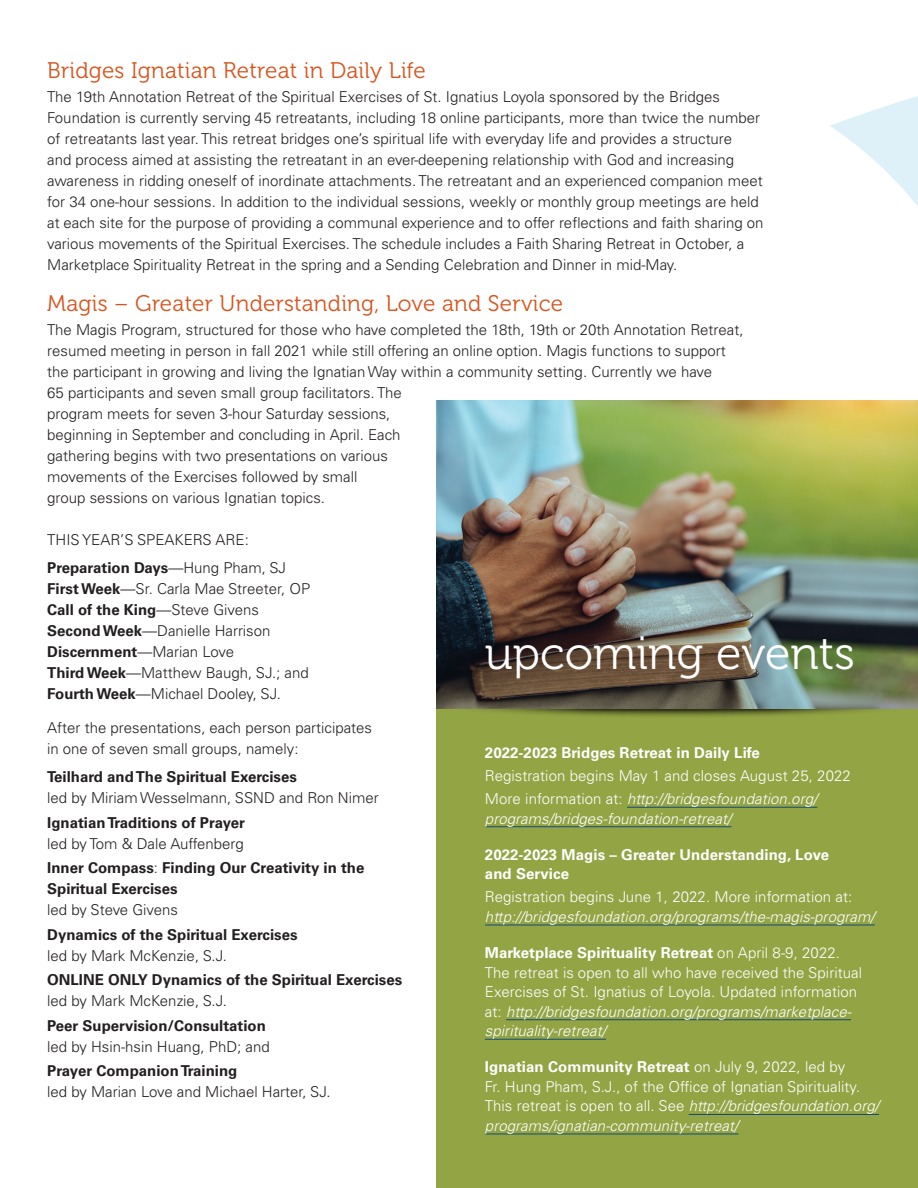
<style>
.page{position:relative;width:918px;height:1188px;background:#fff}
.page>*{position:absolute;margin:0;border:0;box-sizing:border-box;transform-origin:0 0}
.t1{font:46.5px "Museo 300";color:#fff}
.t2{font:22.5px "Museo 300";letter-spacing:.01em;color:#d9531c}
.t3{font:300 15px/21px "Univers LT Pro 45";color:#231f20}
.t4{font:300 15px/19.5px "Univers LT Pro 45";letter-spacing:.005em;color:#fff}
.t5{font:700 15px/21px "Univers LT Pro 65";color:#231f20}
.t6{font:700 15px/19.5px "Univers LT Pro 65";letter-spacing:.005em;color:#fff}
.t7{font:italic 300 15px "Univers LT Pro 45";letter-spacing:.005em;color:#fff}
.s1{font-family:"Univers LT Pro 45";font-weight:300}
.s2{font-family:"Univers LT Pro 65";font-weight:700}
.s3{font-style:italic}
</style>
<div class="page">
<div style="left:436px;top:644px;width:482px;height:544px;background:#93a445"></div>
<hr style="left:627px;top:807px;width:190px;height:1px;background:#144a7c">
<hr style="left:485px;top:826px;width:246px;height:1px;background:#144a7c">
<hr style="left:485px;top:925px;width:390px;height:1px;background:#144a7c">
<hr style="left:506px;top:1019px;width:345px;height:1px;background:#144a7c">
<hr style="left:485px;top:1039px;width:121px;height:1px;background:#144a7c">
<hr style="left:689px;top:1114px;width:190px;height:1px;background:#144a7c">
<hr style="left:485px;top:1134px;width:253px;height:1px;background:#144a7c">
<svg style="left:442px;top:698px;width:472px;height:21px"></svg>
<img style="left:436px;top:401px;width:481px;height:307px">
<hr style="left:917px;top:0;width:1px;height:1188px;background:#8dd7f7">
<svg style="left:830px;top:29px;width:88px;height:251px"></svg>
<h2 class="t2" style="left:47px;top:58px;width:380px">Bridges Ignatian Retreat in Daily Life</h2>
<p class="t3" style="left:47px;top:86px;width:718px">The 19th Annotation Retreat of the Spiritual Exercises of St. Ignatius Loyola sponsored by the Bridges Foundation is currently serving 45 retreatants, including 18 online participants, more than twice the number of retreatants last year. This retreat bridges one’s spiritual life with everyday life and provides a structure<br>and process aimed at assisting the retreatant in an ever-deepening relationship with God and increasing awareness in ridding oneself of inordinate attachments. The retreatant and an experienced companion meet for 34 one-hour sessions. In addition to the individual sessions, weekly or monthly group meetings are held at each site for the purpose of providing a communal experience and to offer reflections and faith sharing on various movements of the Spiritual Exercises. The schedule includes a Faith Sharing Retreat in October, a Marketplace Spirituality Retreat in the spring and a Sending Celebration and Dinner in mid-May.</p>
<h2 class="t2" style="left:47px;top:291px;width:517px">Magis – Greater Understanding, Love and Service</h2>
<p class="t3" style="left:47px;top:319px;width:698px">The Magis Program, structured for those who have completed the 18th, 19th or 20th Annotation Retreat, resumed meeting in person in fall 2021 while still offering an online option. Magis functions to support the participant in growing and living the Ignatian Way within a community setting. Currently we have<br>65 participants and seven small group facilitators. The<br>program meets for seven 3-hour Saturday sessions,<br>beginning in September and concluding in April. Each<br>gathering begins with two presentations on various<br>movements of the Exercises followed by small<br>group sessions on various Ignatian topics.</p>
<p class="t3" style="left:47px;top:529px;width:203px">THIS YEAR’S SPEAKERS ARE:</p>
<p class="t5" style="left:47px;top:556px;width:240px">Preparation Days<span class="s1">—Hung Pham, SJ</span></p>
<p class="t3" style="left:47px;top:578px;width:265px"><span class="s2">First Week</span>—Sr. Carla Mae Streeter, OP</p>
<p class="t5" style="left:47px;top:598px;width:213px">Call of the King<span class="s1">—Steve Givens</span></p>
<p class="t3" style="left:47px;top:620px;width:225px"><span class="s2">Second Week</span>—Danielle Harrison</p>
<p class="t5" style="left:47px;top:640px;width:188px">Discernment<span class="s1">—Marian Love</span></p>
<p class="t3" style="left:47px;top:662px;width:263px"><span class="s2">Third Week</span>—Matthew Baugh, SJ.; and<br><span class="s2">Fourth Week</span>—Michael Dooley, SJ.</p>
<p class="t3" style="left:47px;top:717px;width:326px">After the presentations, each person participates in one of seven small groups, namely:</p>
<p class="t5" style="left:47px;top:766px;width:251px">Teilhard and The Spiritual Exercises</p>
<p class="t3" style="left:47px;top:787px;width:333px">led by Miriam Wesselmann, SSND and Ron Nimer</p>
<p class="t5" style="left:47px;top:811px;width:199px">Ignatian Traditions of Prayer</p>
<p class="t3" style="left:47px;top:832px;width:198px">led by Tom &amp; Dale Auffenberg</p>
<p class="t5" style="left:47px;top:857px;width:319px">Inner Compass<span class="s1">:</span> Finding Our Creativity in the<br>Spiritual Exercises</p>
<p class="t3" style="left:47px;top:899px;width:132px">led by Steve Givens</p>
<p class="t5" style="left:47px;top:923px;width:252px">Dynamics of the Spiritual Exercises</p>
<p class="t3" style="left:47px;top:944px;width:181px">led by Mark McKenzie, S.J.</p>
<p class="t5" style="left:47px;top:969px;width:356px">ONLINE ONLY Dynamics of the Spiritual Exercises</p>
<p class="t3" style="left:47px;top:990px;width:181px">led by Mark McKenzie, S.J.</p>
<p class="t5" style="left:47px;top:1014px;width:220px">Peer Supervision/Consultation</p>
<p class="t3" style="left:47px;top:1035px;width:224px">led by Hsin-hsin Huang, PhD; and</p>
<p class="t5" style="left:47px;top:1060px;width:192px">Prayer Companion Training</p>
<p class="t3" style="left:47px;top:1081px;width:285px">led by Marian Love and Michael Harter, SJ.</p>
<h1 class="t1" style="left:485px;top:628px;width:371px">upcoming events</h1>
<p class="t6" style="left:485px;top:742px;width:276px">2022-2023 Bridges Retreat in Daily Life</p>
<p class="t4" style="left:485px;top:764px;width:367px;line-height:23px">Registration begins May 1 and closes August 25, 2022<br>More information at: <span class="s3">http://bridgesfoundation.org/</span></p>
<p class="t7" style="left:485px;top:809px;width:248px">programs/bridges-foundation-retreat/</p>
<p class="t6" style="left:485px;top:844px;width:346px">2022-2023 Magis – Greater Understanding, Love and Service</p>
<p class="t4" style="left:485px;top:887px;width:369px">Registration begins June 1, 2022. More information at:</p>
<p class="t7" style="left:485px;top:907px;width:391px">http://bridgesfoundation.org/programs/the-magis-program/</p>
<p class="t6" style="left:485px;top:942px;width:357px">Marketplace Spirituality Retreat <span class="s1">on April 8-9, 2022.</span></p>
<p class="t4" style="left:485px;top:962px;width:379px">The retreat is open to all who have received the Spiritual Exercises of St. Ignatius of Loyola. Updated information at: <span class="s3">http://bridgesfoundation.org/programs/marketplace&shy;spirituality-retreat/</span></p>
<p class="t6" style="left:485px;top:1057px;width:362px">Ignatian Community Retreat <span class="s1">on July 9, 2022, led by</span></p>
<p class="t4" style="left:485px;top:1077px;width:396px">Fr. Hung Pham, S.J., of the Office of Ignatian Spirituality.<br>This retreat is open to all. See <span class="s3">http://bridgesfoundation.org/ programs/ignatian-community-retreat/</span></p>
</div>
